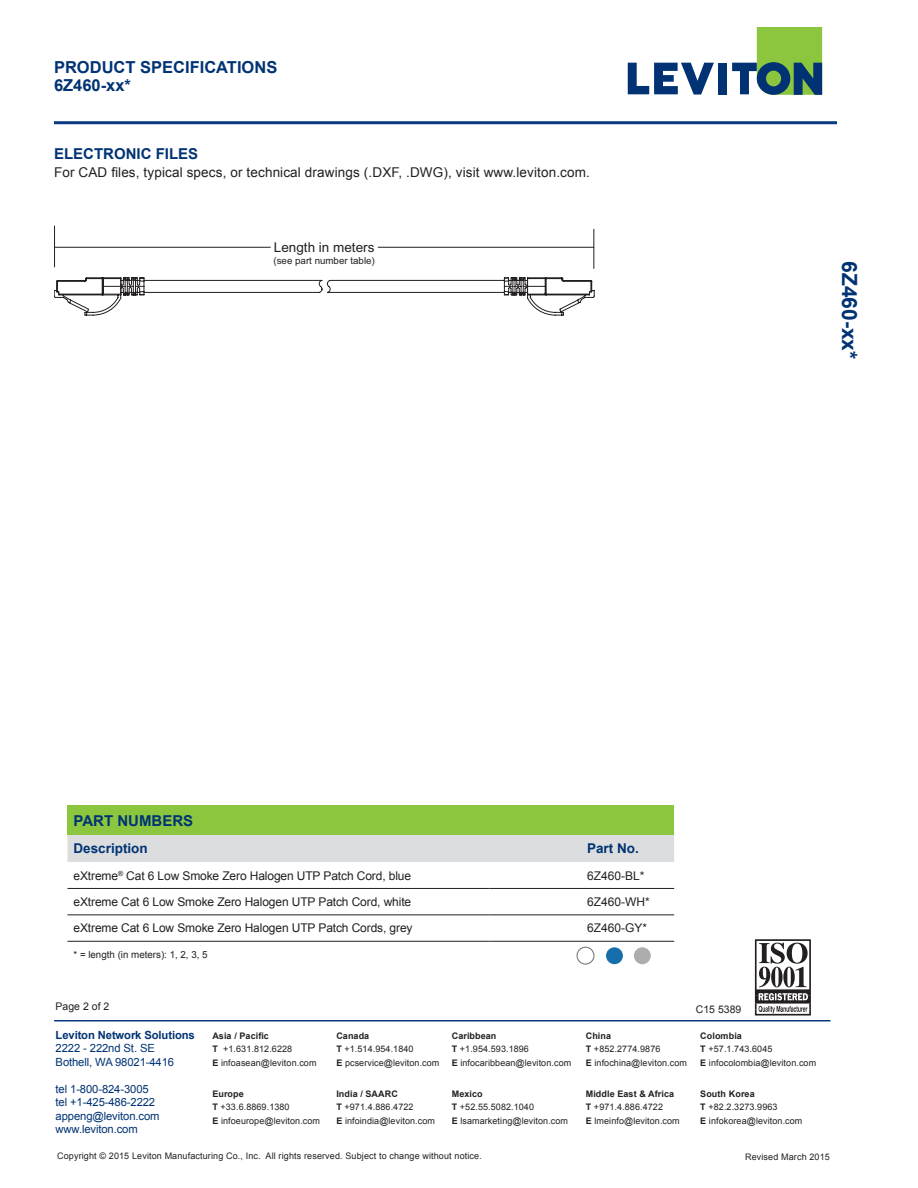
<style>
.page{position:relative;width:918px;height:1188px;background:#fff}
.page>*{position:absolute;margin:0;border:0;box-sizing:border-box;transform-origin:0 0}
.t1{font:700 21px "Arial";color:#013374}
.t2{font:700 16.5px "Arial";color:#013374}
.t3{font:700 15px "Arial";color:#013374}
.t4{font:13.5px "Arial";letter-spacing:.01em;color:#231f20}
.t5{font:700 13.5px "Arial";color:#013374}
.New_Body_Style{font:12px "Arial";letter-spacing:-.01em;color:#231f20}
.t6{font:11.25px/13.5px "Arial";letter-spacing:-.01em;color:#013374}
.t7{font:10.5px "Arial";color:#231f20}
.New_Body_Style-2{font:9.75px "Arial";color:#231f20}
.t8{font:9px/13.5px "Arial";letter-spacing:.01em;color:#231f20}
.t9{font:700 9px "Arial";letter-spacing:.01em;color:#231f20}
.s1{font-weight:700}
</style>
<div class="page">
<svg style="left:755px;top:939px;width:56px;height:77px"></svg>
<hr style="left:54px;top:121px;width:783px;height:3px;background:#083981">
<svg style="left:628px;top:63px;width:86px;height:32px"></svg>
<div style="left:718px;top:63px;width:9px;height:31px;background:#013374"></div>
<svg style="left:732px;top:27px;width:90px;height:68px"></svg>
<hr style="left:54px;top:1020px;width:777px;height:2px;background:#083981">
<div style="left:68px;top:806px;width:606px;height:29px;background:#8bc63e"></div>
<div style="left:68px;top:835px;width:606px;height:27px;background:#dcdddf"></div>
<hr style="left:68px;top:941px;width:421px;height:1px;background:#231f20">
<hr style="left:489px;top:941px;width:92px;height:1px;background:#231f20">
<hr style="left:581px;top:941px;width:93px;height:1px;background:#231f20">
<hr style="left:68px;top:888px;width:421px;height:1px;background:#231f20">
<hr style="left:489px;top:888px;width:92px;height:1px;background:#231f20">
<hr style="left:581px;top:888px;width:93px;height:1px;background:#231f20">
<hr style="left:68px;top:915px;width:421px;height:1px;background:#231f20">
<hr style="left:489px;top:915px;width:92px;height:1px;background:#231f20">
<hr style="left:581px;top:915px;width:93px;height:1px;background:#231f20">
<hr style="left:54px;top:226px;width:1px;height:41px;background:#231f20">
<hr style="left:594px;top:229px;width:1px;height:40px;background:#231f20">
<hr style="left:54px;top:247px;width:217px;height:1px;background:#231f20">
<hr style="left:378px;top:247px;width:216px;height:1px;background:#231f20">
<svg style="left:54px;top:277px;width:540px;height:38px"></svg>
<div style="left:577px;top:947px;width:17px;height:17px;border:1px solid #6c6d70;border-radius:50%"></div>
<div style="left:634px;top:947px;width:17px;height:17px;background:#aeadad;border-radius:50%"></div>
<div style="left:606px;top:947px;width:17px;height:17px;background:#166eaa;border-radius:50%"></div>
<p class="t2" style="left:54px;top:56px;width:225px">PRODUCT SPECIFICATIONS</p>
<p class="t2" style="left:54px;top:74px;width:79px">6Z460-xx*</p>
<p class="t3" style="left:54px;top:144px;width:146px">ELECTRONIC FILES</p>
<p class="t4" style="left:54px;top:164px;width:537px">For CAD files, typical specs, or technical drawings (.DXF, .DWG), visit www.leviton.com.</p>
<p class="t4" style="left:274px;top:238px;width:102px">Length in meters</p>
<p class="New_Body_Style-2" style="left:274px;top:254px;width:103px">(see part number table)</p>
<p class="t1" style="left:864px;top:261px;width:100px;rotate:90deg">6Z460-xx*</p>
<p class="t3" style="left:74px;top:811px;width:121px">PART NUMBERS</p>
<p class="t5" style="left:74px;top:840px;width:76px">Description</p>
<p class="t5" style="left:587px;top:840px;width:53px">Part No.</p>
<p class="New_Body_Style" style="left:74px;top:868px;width:339px">eXtreme<sup>®</sup> Cat 6 Low Smoke Zero Halogen UTP Patch Cord, blue</p>
<p class="New_Body_Style" style="left:587px;top:868px;width:59px">6Z460-BL*</p>
<p class="New_Body_Style" style="left:74px;top:894px;width:339px">eXtreme Cat 6 Low Smoke Zero Halogen UTP Patch Cord, white</p>
<p class="New_Body_Style" style="left:587px;top:894px;width:64px">6Z460-WH*</p>
<p class="New_Body_Style" style="left:74px;top:920px;width:341px">eXtreme Cat 6 Low Smoke Zero Halogen UTP Patch Cords, grey</p>
<p class="New_Body_Style" style="left:587px;top:920px;width:62px">6Z460-GY*</p>
<p class="New_Body_Style-2" style="left:74px;top:948px;width:136px">* = length (in meters): 1, 2, 3, 5</p>
<p class="t7" style="left:56px;top:999px;width:55px">Page 2 of 2</p>
<p class="t7" style="left:696px;top:1003px;width:47px">C15 5389</p>
<p class="t6" style="left:56px;top:1028px;width:141px"><span class="s1">Leviton Network Solutions<br></span>2222 - 222nd St. SE<br>Bothell, WA 98021-4416</p>
<p class="t6" style="left:56px;top:1082px;width:95px">tel 1-800-824-3005</p>
<p class="t6" style="left:56px;top:1096px;width:101px">tel +1-425-486-2222</p>
<p class="t6" style="left:56px;top:1109px;width:105px">appeng@leviton.com</p>
<p class="t6" style="left:56px;top:1123px;width:84px">www.leviton.com</p>
<p class="t8" style="left:212px;top:1029px;width:106px"><span class="s1">Asia / Pacific<br>T</span> +1.631.812.6228<br><span class="s1">E</span> infoasean@leviton.com</p>
<p class="t8" style="left:336px;top:1029px;width:105px"><span class="s1">Canada<br>T</span> +1.514.954.1840<br><span class="s1">E</span> pcservice@leviton.com</p>
<p class="t8" style="left:452px;top:1029px;width:121px"><span class="s1">Caribbean<br>T</span> +1.954.593.1896<br><span class="s1">E</span> infocaribbean@leviton.com</p>
<p class="t9" style="left:586px;top:1029px;width:27px">China</p>
<p class="t9" style="left:700px;top:1029px;width:43px">Colombia</p>
<p class="t8" style="left:700px;top:1042px;width:117px"><span class="s1">T</span> +57.1.743.6045<br><span class="s1">E</span> infocolombia@leviton.com</p>
<p class="t8" style="left:586px;top:1042px;width:103px"><span class="s1">T</span> +852.2774.9876<br><span class="s1">E</span> infochina@leviton.com</p>
<p class="t8" style="left:452px;top:1087px;width:118px"><span class="s1">Mexico<br>T</span> +52.55.5082.1040<br><span class="s1">E</span> lsamarketing@leviton.com</p>
<p class="t8" style="left:586px;top:1087px;width:95px"><span class="s1">Middle East &amp; Africa<br>T</span> +971.4.886.4722<br><span class="s1">E</span> lmeinfo@leviton.com</p>
<p class="t8" style="left:700px;top:1087px;width:104px"><span class="s1">South Korea<br>T</span> +82.2.3273.9963<br><span class="s1">E</span> infokorea@leviton.com</p>
<p class="t8" style="left:57px;top:1149px;width:426px">Copyright © 2015 Leviton Manufacturing Co., Inc. All rights reserved. Subject to change without notice.</p>
<p class="t8" style="left:745px;top:1150px;width:86px">Revised March 2015</p>
<p class="t8" style="left:212px;top:1087px;width:109px"><span class="s1">Europe<br>T</span> +33.6.8869.1380<br><span class="s1">E</span> infoeurope@leviton.com</p>
<p class="t9" style="left:336px;top:1088px;width:63px">India / SAARC</p>
<p class="t8" style="left:336px;top:1101px;width:100px"><span class="s1">T</span> +971.4.886.4722<br><span class="s1">E</span> infoindia@leviton.com</p>
</div>
